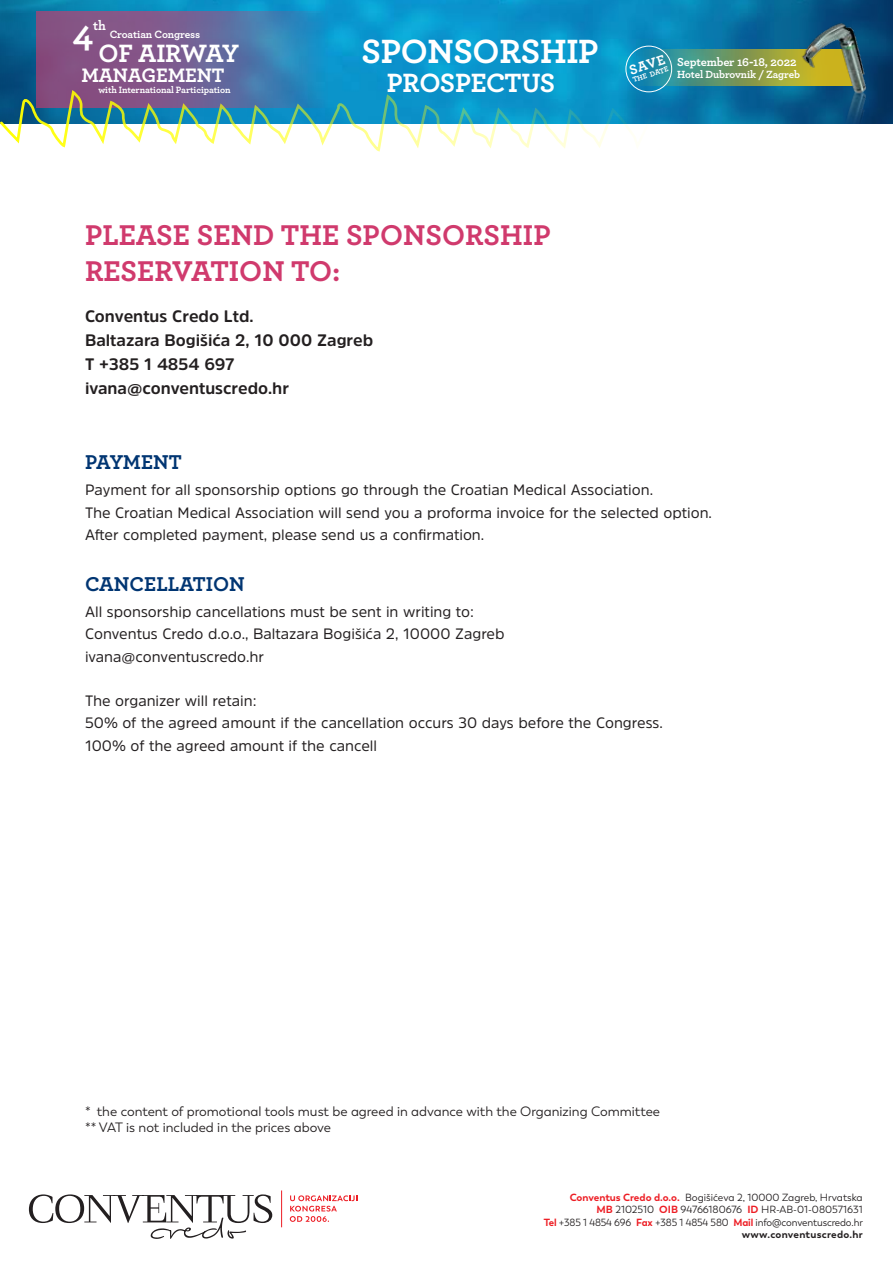
<style>
.page{position:relative;width:893px;height:1263px;background:#fff}
.page>*{position:absolute;margin:0;border:0;box-sizing:border-box;transform-origin:0 0}
.t1{font:700 37.8px "Archer";color:#fff}
.t2{font:700 35.25px "Archer";letter-spacing:-.01em;color:#fff}
.t3{font:700 30px/36px "Archer";color:#d03a6d}
.t4{font:700 27.75px "Archer";letter-spacing:-.015em;color:#fff}
.t5{font:700 26.25px "Archer";letter-spacing:-.025em;color:#fff}
.t6{font:700 21px "Archer";color:#003572}
.t7{font:700 20.4px "Archer";letter-spacing:-.01em;color:#fff}
.t8{font:700 16.5px/24px "Amsi Pro";color:#231f20}
.t9{font:15px/22.2px "Amsi Pro";color:#231f20}
.t10{font:700 14.25px "Archer";color:#fff}
.t11{font:700 13.8px "Archer";color:#fff}
.t12{font:13.5px/16.2px "Trenda";color:#231f20}
.t13{font:700 12.15px "Archer";letter-spacing:-.01em;color:#fff}
.t14{font:700 11.1px "Archer";letter-spacing:-.015em;color:#fff}
.t15{font:700 10.95px "Archer";letter-spacing:-.01em;color:#fff}
.t16{font:10.35px/12.3px "Trenda";letter-spacing:-.01em;color:#231f20;text-align:right}
.t17{font:700 9.6px "Archer";letter-spacing:-.01em;color:#fff}
.t18{font:700 7.5px "Archer";color:#fff}
.s1{font-weight:700;color:#ed1d24}
.s2{font-weight:700}
</style>
<div class="page">
<svg style="left:0;top:0;width:893px;height:123px;background:#0886ba"></svg>
<svg style="left:36px;top:11px;width:291px;height:78px;background:#656699"></svg>
<svg style="left:0;top:89px;width:656px;height:63px"></svg>
<svg style="left:634px;top:49px;width:161px;height:37px;background:#5f9872"></svg>
<div style="left:625px;top:46px;width:47px;height:46px;border:1px solid #fff;border-radius:50%"></div>
<img style="left:795px;top:17px;width:93px;height:106px">
<svg style="left:29px;top:1194px;width:243px;height:45px"></svg>
<hr style="left:281px;top:1190px;width:1px;height:37px;background:#ed1d24">
<svg style="left:290px;top:1195px;width:67px;height:27px"></svg>
<p class="t11" style="left:93px;top:14px;width:14px">th</p>
<h1 class="t1" style="left:72px;top:3px;width:23px">4</h1>
<p class="t14" style="left:110px;top:26px;width:92px">Croatian Congress</p>
<h3 class="t5" style="left:98px;top:32px;width:142px">OF AIRWAY</h3>
<h3 class="t7" style="left:82px;top:59px;width:144px">MANAGEMENT</h3>
<p class="t17" style="left:98px;top:82px;width:134px">with International Participation</p>
<h2 class="t2" style="left:361px;top:24px;width:239px">SPONSORSHIP</h2>
<h3 class="t4" style="left:387px;top:60px;width:170px">PROSPECTUS</h3>
<p class="t10" style="left:626px;top:59px;width:38px;rotate:-18deg">SAVE</p>
<p class="t18" style="left:631px;top:74px;width:38px;rotate:-18deg">THE DATE</p>
<p class="t13" style="left:677px;top:52px;width:121px">September 16-18, 2022</p>
<p class="t15" style="left:677px;top:66px;width:124px">Hotel Dubrovnik / Zagreb</p>
<h3 class="t3" style="left:85px;top:215px;width:467px">PLEASE SEND THE SPONSORSHIP<br>RESERVATION TO:</h3>
<p class="t8" style="left:85px;top:304px;width:290px">Conventus Credo Ltd.<br>Baltazara Bogišića 2, 10 000 Zagreb<br>T +385 1 4854 697 ivana@conventuscredo.hr</p>
<h3 class="t6" style="left:85px;top:445px;width:98px">PAYMENT</h3>
<p class="t9" style="left:85px;top:479px;width:628px">Payment for all sponsorship options go through the Croatian Medical Association.<br>The Croatian Medical Association will send you a proforma invoice for the selected option.<br>After completed payment, please send us a confirmation.</p>
<h3 class="t6" style="left:85px;top:567px;width:161px">CANCELLATION</h3>
<p class="t9" style="left:85px;top:600px;width:421px">All sponsorship cancellations must be sent in writing to:<br>Conventus Credo d.o.o., Baltazara Bogišića 2, 10000 Zagreb ivana@conventuscredo.hr</p>
<p class="t9" style="left:85px;top:689px;width:579px">The organizer will retain:<br>50% of the agreed amount if the cancellation occurs 30 days before the Congress.<br>100% of the agreed amount if the cancell</p>
<p class="t12" style="left:85px;top:1103px;width:577px">* the content of promotional tools must be agreed in advance with the Organizing Committee ** VAT is not included in the prices above</p>
<p class="t16" style="left:544px;top:1191px;width:321px"><span class="s1">Conventus Credo d.o.o.</span> Bogišićeva 2, 10000 Zagreb, Hrvatska<br><span class="s1">MB</span> 2102510 <span class="s1">OIB</span> 94766180676 <span class="s1">ID</span> HR-AB-01-080571631<br><span class="s1">Tel</span> +385 1 4854 696 <span class="s1">Fax</span> +385 1 4854 580 <span class="s1">Mail</span> info@conventuscredo.hr <span class="s2">www.conventuscredo.hr</span></p>
</div>
